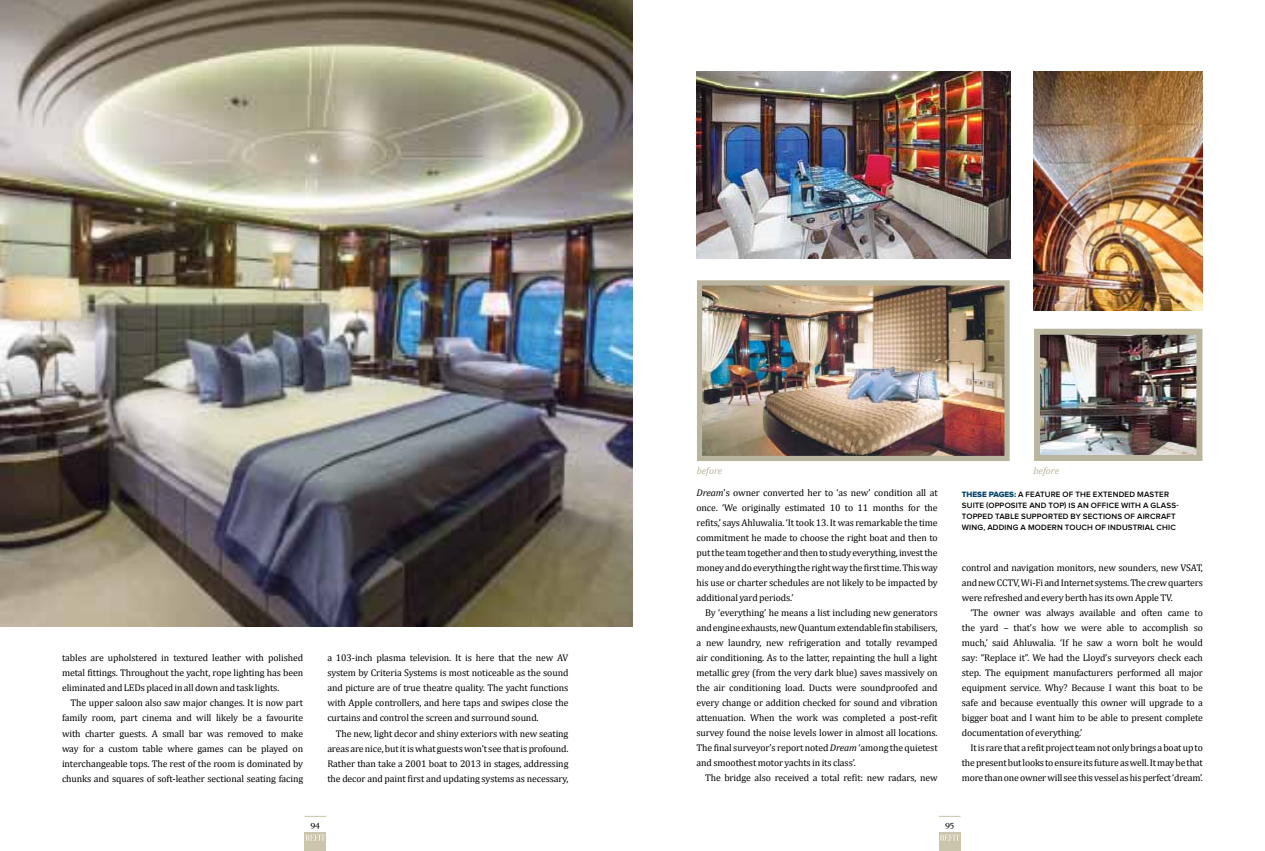
<style>
.page{position:relative;width:1265px;height:851px;background:#fff}
.page>*{position:absolute;margin:0;border:0;box-sizing:border-box;transform-origin:0 0}
.t1{font:9.8px/15px "Cambria";letter-spacing:-.01em;color:#000;text-align:justify}
.t2{font:italic 9.8px "Cambria";color:#b9b49d}
.t3{font:9px "Constantia";color:#000}
.t4{font:600 8px/11px "Proxima Nova";letter-spacing:.02em;color:#000}
.t5{font:8px "Proxima Nova Extrabld";color:#00436a}
.s1{font-style:italic}
.s2{font-family:"Proxima Nova Extrabld";font-weight:400;color:#00436a}
</style>
<div class="page">
<div style="left:938px;top:832px;width:22px;height:18px;background:#cbc6ab"></div>
<svg style="left:940px;top:834px;width:19px;height:6px"></svg>
<div style="left:304px;top:832px;width:22px;height:18px;background:#cbc6ab"></div>
<svg style="left:306px;top:834px;width:19px;height:6px"></svg>
<img style="left:696px;top:71px;width:313px;height:187px">
<img style="left:0;top:0;width:632px;height:626px">
<img style="left:1033px;top:71px;width:169px;height:239px">
<img style="left:1040px;top:335px;width:155px;height:119px">
<div style="left:1033px;top:328px;width:169px;height:133px;border:6px solid #b9b49d"></div>
<img style="left:703px;top:286px;width:300px;height:169px">
<div style="left:697px;top:280px;width:312px;height:181px;border:5px solid #b9b49d"></div>
<p class="t1" style="left:62px;top:650px;width:242px">tables are upholstered in textured leather with polished metal fittings. Throughout the yacht, rope lighting has been eliminated and LEDs placed in all down and task lights.</p>
<p class="t1" style="left:62px;top:695px;width:242px;text-indent:9px">The upper saloon also saw major changes. It is now part family room, part cinema and will likely be a favourite with charter guests. A small bar was removed to make way for a custom table where games can be played on interchangeable tops. The rest of the room is dominated by chunks and squares of soft-leather sectional seating facing</p>
<p class="t1" style="left:327px;top:650px;width:242px">a 103-inch plasma television. It is here that the new AV system by Criteria Systems is most noticeable as the sound and picture are of true theatre quality. The yacht functions with Apple controllers, and here taps and swipes close the curtains and control the screen and surround sound.</p>
<p class="t1" style="left:327px;top:725px;width:243px;text-indent:9px">The new, light decor and shiny exteriors with new seating areas are nice, but it is what guests won’t see that is profound.<br>Rather than take a 2001 boat to 2013 in stages, addressing the decor and paint first and updating systems as necessary,</p>
<p class="t2" style="left:696px;top:464px;width:27px">before</p>
<p class="t2" style="left:1033px;top:464px;width:27px">before</p>
<p class="t1" style="left:696px;top:485px;width:243px"><span class="s1">Dream</span>’s owner converted her to ‘as new’ condition all at once. ‘We originally estimated 10 to 11 months for the refits,’ says Ahluwalia. ‘It took 13. It was remarkable the time commitment he made to choose the right boat and then to put the team together and then to study everything, invest the money and do everything the right way the first time. This way his use or charter schedules are not likely to be impacted by additional yard periods.’</p>
<p class="t1" style="left:696px;top:605px;width:242px;text-indent:9px">By ‘everything’ he means a list including new generators and engine exhausts, new Quantum extendable fin stabilisers, a new laundry, new refrigeration and totally revamped air conditioning. As to the latter, repainting the hull a light metallic grey (from the very dark blue) saves massively on the air conditioning load. Ducts were soundproofed and every change or addition checked for sound and vibration attenuation. When the work was completed a post-refit survey found the noise levels lower in almost all locations.<br>The final surveyor’s report noted <span class="s1">Dream</span> ‘among the quietest and smoothest motor yachts in its class’.</p>
<p class="t1" style="left:705px;top:770px;width:234px">The bridge also received a total refit: new radars, new</p>
<p class="t5" style="left:961px;top:490px;width:11px">THESE</p>
<p class="t5" style="left:988px;top:490px;width:6px">PAGES</p>
<p class="t4" style="left:961px;top:488px;width:208px;text-indent:52px"><span class="s2">:</span> A FEATURE OF THE EXTENDED MASTER<br>SUITE (OPPOSITE AND TOP) IS AN OFFICE WITH A GLASS</p>
<p class="t4" style="left:1176px;top:499px;width:4px">-</p>
<p class="t4" style="left:961px;top:510px;width:98px">TOPPED TABLE SUPPORTED</p>
<p class="t4" style="left:1070px;top:510px;width:19px">BY SECT</p>
<p class="t4" style="left:1102px;top:510px;width:9px">IONS</p>
<p class="t4" style="left:1124px;top:510px;width:53px">OF AIRCRAFT</p>
<p class="t4" style="left:961px;top:521px;width:33px">WING, ADD</p>
<p class="t4" style="left:1004px;top:521px;width:37px">ING A MODE</p>
<p class="t4" style="left:1051px;top:521px;width:125px">RN TOUCH OF INDUSTRIAL CH IC</p>
<p class="t1" style="left:961px;top:560px;width:242px">control and navigation monitors, new sounders, new VSAT, and new CCTV, Wi-Fi and Internet systems. The crew quarters were refreshed and every berth has its own Apple TV.</p>
<p class="t1" style="left:961px;top:605px;width:242px;text-indent:9px">‘The owner was always available and often came to the yard – that’s how we were able to accomplish so much,’ said Ahluwalia. ‘If he saw a worn bolt he would say: “Replace it”. We had the Lloyd’s surveyors check each step. The equipment manufacturers performed all major equipment service. Why? Because I want this boat to be safe and because eventually this owner will upgrade to a bigger boat and I want him to be able to present complete documentation of everything.’</p>
<p class="t1" style="left:961px;top:740px;width:242px;text-indent:9px">It is rare that a refit project team not only brings a boat up to the present but looks to ensure its future as well. It may be that more than one owner will see this vessel as his perfect ‘dream’.</p>
<p class="t3" style="left:310px;top:817px;width:11px">94</p>
<p class="t3" style="left:945px;top:817px;width:11px">95</p>
</div>
